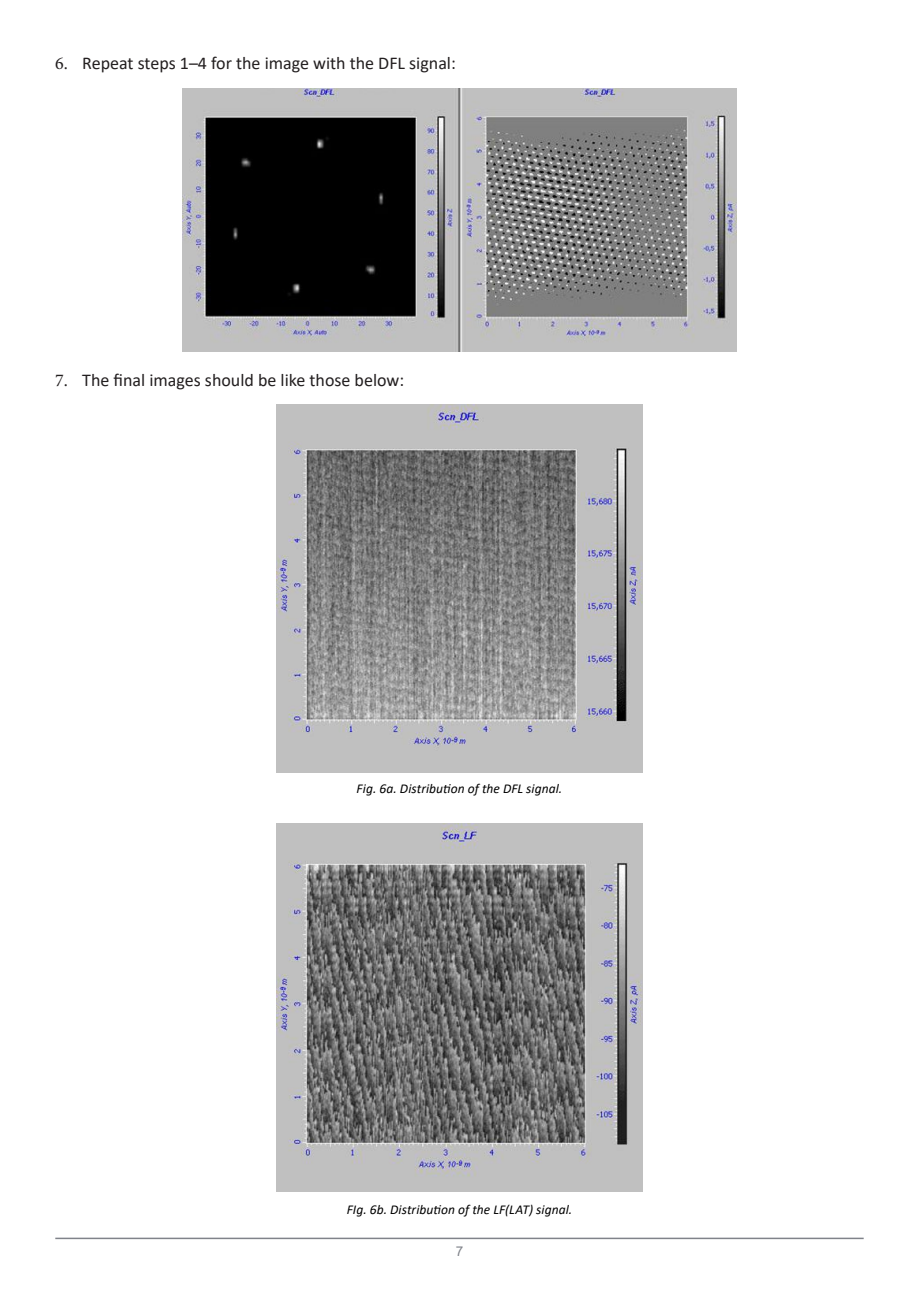
<style>
.page{position:relative;width:919px;height:1289px;background:#fff}
.page>*{position:absolute;margin:0;border:0;box-sizing:border-box;transform-origin:0 0}
.t1{font:18px "Calibri";color:#231f20}
.t2{font:italic 13.5px "Calibri";letter-spacing:.005em;color:#000}
.t3{font:13.5px "Arial";color:#80838a}
.s1{font-family:"Minion Pro"}
</style>
<div class="page">
<hr style="left:55px;top:1237px;width:808px;height:2px;background:#80838a">
<img style="left:183px;top:89px;width:553px;height:262px">
<img style="left:276px;top:404px;width:366px;height:368px">
<img style="left:276px;top:823px;width:366px;height:368px">
<p class="t1" style="left:55px;top:50px;width:402px"><span class="s1">6.</span> Repeat steps 1–4 for the image with the DFL signal:</p>
<p class="t1" style="left:55px;top:368px;width:350px"><span class="s1">7.</span> The final images should be like those below:</p>
<p class="t2" style="left:356px;top:779px;width:207px">Fig. 6а. Distribution of the DFL signal.</p>
<p class="t2" style="left:347px;top:1200px;width:227px">FIg. 6b. Distribution of the LF(LAT) signal.</p>
<p class="t3" style="left:455px;top:1241px;width:9px">7</p>
</div>
